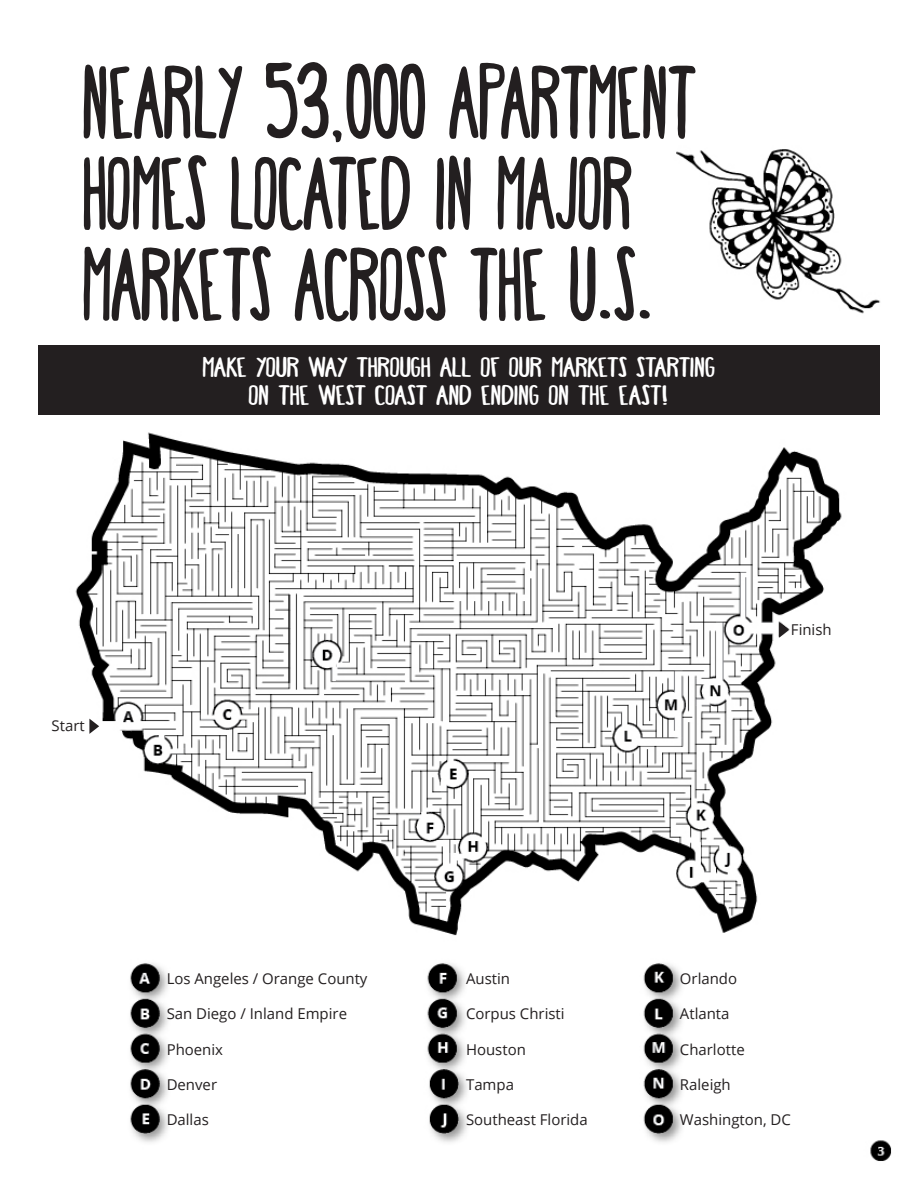
<style>
.page{position:relative;width:918px;height:1188px;background:#fff}
.page>*{position:absolute;margin:0;border:0;box-sizing:border-box;transform-origin:0 0}
.t1{font:condensed 99.15px/91.1px "Happy Fox";color:#231f20}
.t2{font:condensed 26.85px/28.3px "Happy Fox";color:#fff;text-align:center;scale:1.5 1}
.t3{font:15px "Open Sans";color:#231f20}
</style>
<div class="page">
<img style="left:38px;top:149px;width:853px;height:1012px">
<div style="left:38px;top:346px;width:842px;height:69px;background:#231f20"></div>
<svg style="left:779px;top:622px;width:10px;height:16px"></svg>
<svg style="left:89px;top:719px;width:10px;height:15px"></svg>
<p class="t1" style="left:82px;top:51px;width:615px">NEARLY 53,000 APARTMENT<br>HOMES LOCATED IN MAJOR<br>MARKETS ACROSS THE U.S.</p>
<p class="t2" style="left:202px;top:351px;width:344px">MAKE YOUR WAY THROUGH ALL OF OUR MARKETS STARTING<br>ON THE WEST COAST AND ENDING ON THE EAST!</p>
<p class="t3" style="left:52px;top:715px;width:35px">Start</p>
<p class="t3" style="left:791px;top:619px;width:42px">Finish</p>
<p class="t3" style="left:167px;top:969px;width:202px">Los Angeles / Orange County</p>
<p class="t3" style="left:167px;top:1004px;width:182px">San Diego / Inland Empire</p>
<p class="t3" style="left:167px;top:1039px;width:58px">Phoenix</p>
<p class="t3" style="left:167px;top:1074px;width:52px">Denver</p>
<p class="t3" style="left:167px;top:1109px;width:44px">Dallas</p>
<p class="t3" style="left:466px;top:969px;width:45px">Austin</p>
<p class="t3" style="left:466px;top:1004px;width:100px">Corpus Christi</p>
<p class="t3" style="left:466px;top:1039px;width:61px">Houston</p>
<p class="t3" style="left:466px;top:1074px;width:49px">Tampa</p>
<p class="t3" style="left:466px;top:1109px;width:123px">Southeast Florida</p>
<p class="t3" style="left:680px;top:969px;width:59px">Orlando</p>
<p class="t3" style="left:680px;top:1004px;width:51px">Atlanta</p>
<p class="t3" style="left:680px;top:1039px;width:66px">Charlotte</p>
<p class="t3" style="left:680px;top:1074px;width:52px">Raleigh</p>
<p class="t3" style="left:680px;top:1109px;width:112px">Washington, DC</p>
</div>
